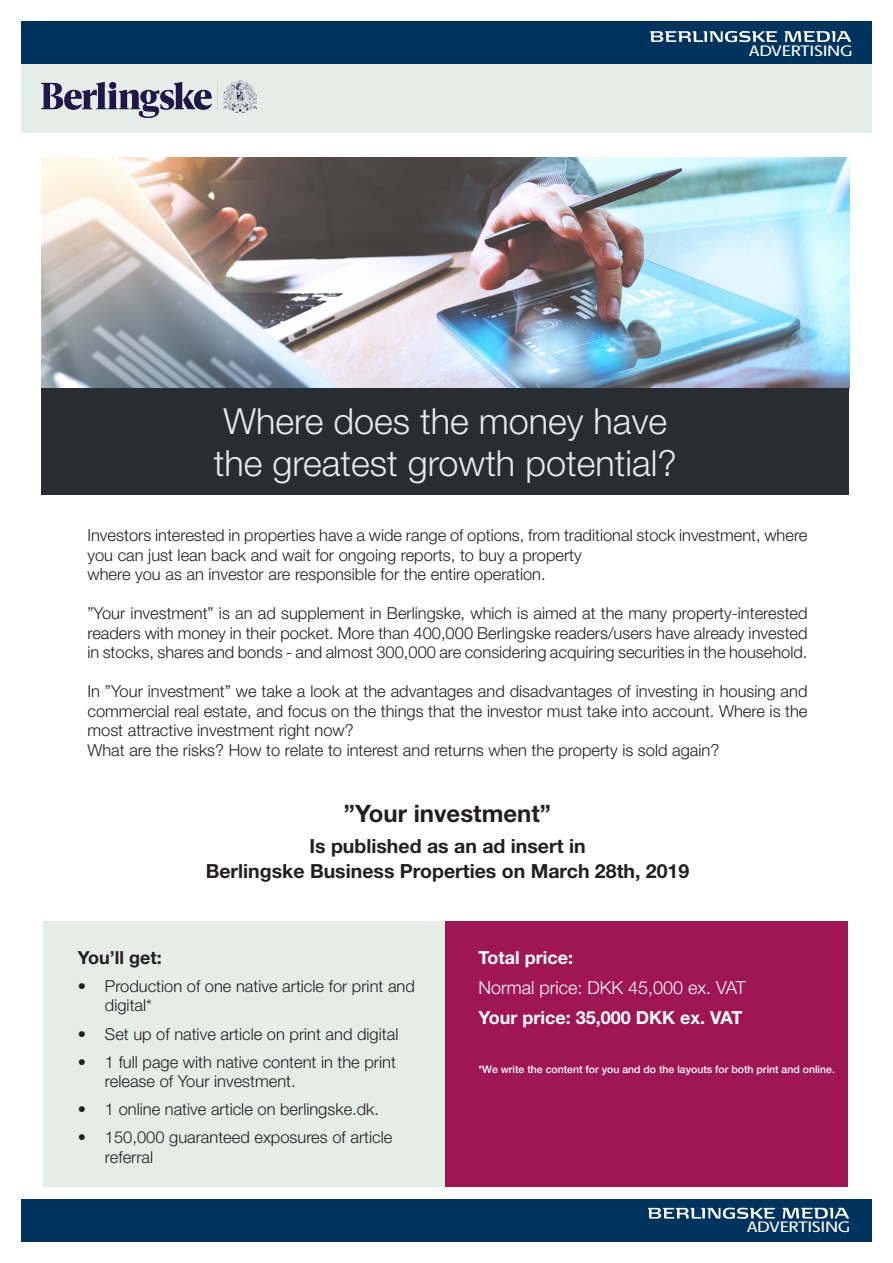
<style>
.page{position:relative;width:893px;height:1263px;background:#fff}
.page>*{position:absolute;margin:0;border:0;box-sizing:border-box;transform-origin:0 0}
.t1{font:300 36px "Helvetica Neue";color:#e4ede8}
.Mellem_sort{font:700 24px "Helvetica Neue";color:#231f20}
.Mellem_sort-2{font:700 19.5px "Helvetica Neue";color:#231f20}
.t2{font:700 18px "Helvetica Neue";color:#fff}
.t3{font:300 18px "Helvetica Neue";color:#fff}
.t4{font:700 18px "Helvetica Neue";color:#231f20}
.Brød{font:300 16.5px/19.5px "Helvetica Neue";color:#231f20}
.t5{font:500 15.3px "Berlingske Sans";letter-spacing:-.02em;color:#fff;scale:1.18 1}
.Kilde{font:500 10.5px "Helvetica Neue";color:#fff}
</style>
<div class="page">
<div style="left:44px;top:921px;width:402px;height:265px;background:#e4ede8"></div>
<div style="left:445px;top:921px;width:403px;height:265px;background:#a01652"></div>
<div style="left:21px;top:21px;width:851px;height:43px;background:#00335d"></div>
<svg style="left:650px;top:31px;width:127px;height:11px"></svg>
<svg style="left:785px;top:31px;width:66px;height:11px"></svg>
<div style="left:21px;top:1199px;width:851px;height:43px;background:#00335d"></div>
<svg style="left:648px;top:1208px;width:127px;height:11px"></svg>
<svg style="left:782px;top:1208px;width:67px;height:10px"></svg>
<div style="left:21px;top:64px;width:851px;height:68px;background:#e4ede8"></div>
<img style="left:41px;top:81px;width:216px;height:36px">
<img style="left:41px;top:157px;width:808px;height:231px">
<div style="left:41px;top:388px;width:808px;height:106px;background:#282d31"></div>
<p class="t5" style="left:749px;top:41px;width:89px">ADVERTISING</p>
<h1 class="t1" style="left:223px;top:399px;width:445px">Where does the money have</h1>
<h1 class="t1" style="left:214px;top:441px;width:464px">the greatest growth potential?</h1>
<p class="Brød" style="left:87px;top:525px;width:722px">Investors interested in properties have a wide range of options, from traditional stock investment, where you can just lean back and wait for ongoing reports, to buy a property</p>
<p class="Brød" style="left:87px;top:564px;width:460px">where you as an investor are responsible for the entire operation.</p>
<p class="Brød" style="left:87px;top:603px;width:722px;text-align:justify">”Your investment” is an ad supplement in Berlingske, which is aimed at the many property-interested readers with money in their pocket. More than 400,000 Berlingske readers/users have already invested in stocks, shares and bonds - and almost 300,000 are considering acquiring securities in the household.</p>
<p class="Brød" style="left:87px;top:681px;width:722px;text-align:justify">In ”Your investment” we take a look at the advantages and disadvantages of investing in housing and commercial real estate, and focus on the things that the investor must take into account. Where is the most attractive investment right now?</p>
<p class="Brød" style="left:87px;top:740px;width:633px">What are the risks? How to relate to interest and returns when the property is sold again?</p>
<p class="Mellem_sort" style="left:344px;top:798px;width:209px">”Your investment”</p>
<p class="Mellem_sort-2" style="left:309px;top:834px;width:278px">Is published as an ad insert in</p>
<p class="Mellem_sort-2" style="left:206px;top:859px;width:485px">Berlingske Business Properties on March 28th, 2019</p>
<p class="t4" style="left:78px;top:946px;width:85px">You’ll get:</p>
<p class="Brød" style="left:105px;top:976px;width:311px;text-indent:-27px">• Production of one native article for print and digital*</p>
<p class="Brød" style="left:78px;top:1023px;width:322px">• Set up of native article on print and digital</p>
<p class="Brød" style="left:105px;top:1051px;width:292px;text-indent:-27px">• 1 full page with native content in the print release of Your investment.</p>
<p class="Brød" style="left:78px;top:1099px;width:303px">• 1 online native article on berlingske.dk.</p>
<p class="Brød" style="left:105px;top:1127px;width:289px;text-indent:-27px">• 150,000 guaranteed exposures of article referral</p>
<p class="t2" style="left:478px;top:946px;width:96px">Total price:</p>
<p class="t3" style="left:478px;top:977px;width:269px">Normal price: DKK 45,000 ex. VAT</p>
<p class="t2" style="left:478px;top:1007px;width:266px">Your price: 35,000 DKK ex. VAT</p>
<p class="Kilde" style="left:478px;top:1063px;width:358px">*We write the content for you and do the layouts for both print and online.</p>
<p class="t5" style="left:747px;top:1218px;width:89px">ADVERTISING</p>
</div>
